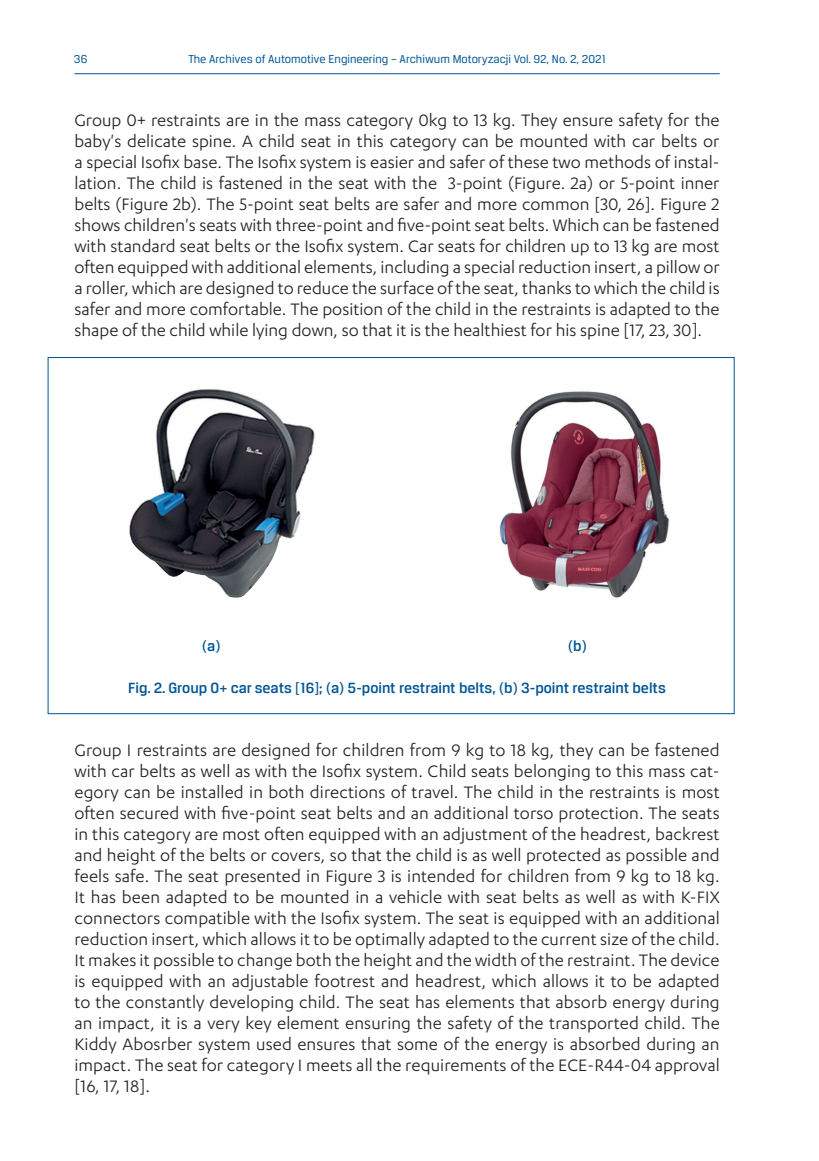
<style>
.page{position:relative;width:819px;height:1161px;background:#fff}
.page>*{position:absolute;margin:0;border:0;box-sizing:border-box;transform-origin:0 0}
.t1{font:19.25px/21px "Karbon";color:#231f20;text-align:justify}
.t2{font:500 15.75px "Breuer Text";color:#005595}
.t3{font:12.25px "Breuer Text";color:#005595}
</style>
<div class="page">
<hr style="left:74px;top:73px;width:645px;height:1px;background:#005595">
<img style="left:129px;top:389px;width:540px;height:209px">
<p class="t3" style="left:74px;top:52px;width:15px">36</p>
<p class="t3" style="left:188px;top:52px;width:419px">The Archives of Automotive Engineering – Archiwum Motoryzacji Vol. 92, No. 2, 2021</p>
<p class="t1" style="left:74px;top:109px;width:646px">Group 0+ restraints are in the mass category 0kg to 13 kg. They ensure safety for the baby's delicate spine. A child seat in this category can be mounted with car belts or a special Isofix base. The Isofix system is easier and safer of these two methods of instal&shy;lation. The child is fastened in the seat with the 3-point (Figure. 2a) or 5-point inner belts (Figure 2b). The 5-point seat belts are safer and more common [30, 26]. Figure 2 shows children's seats with three-point and five-point seat belts. Which can be fastened with standard seat belts or the Isofix system. Car seats for children up to 13 kg are most often equipped with additional elements, including a special reduction insert, a pillow or a roller, which are designed to reduce the surface of the seat, thanks to which the child is safer and more comfortable. The position of the child in the restraints is adapted to the shape of the child while lying down, so that it is the healthiest for his spine [17, 23, 30].</p>
<p class="t2" style="left:202px;top:637px;width:20px">(a)</p>
<p class="t2" style="left:568px;top:637px;width:20px">(b)</p>
<p class="t2" style="left:128px;top:679px;width:539px">Fig. 2. Group 0+ car seats [16]; (a) 5-point restraint belts, (b) 3-point restraint belts</p>
<p class="t1" style="left:74px;top:739px;width:646px">Group I restraints are designed for children from 9 kg to 18 kg, they can be fastened with car belts as well as with the Isofix system. Child seats belonging to this mass cat&shy;egory can be installed in both directions of travel. The child in the restraints is most often secured with five-point seat belts and an additional torso protection. The seats in this category are most often equipped with an adjustment of the headrest, backrest and height of the belts or covers, so that the child is as well protected as possible and feels safe. The seat presented in Figure 3 is intended for children from 9 kg to 18 kg.<br>It has been adapted to be mounted in a vehicle with seat belts as well as with K-FIX connectors compatible with the Isofix system. The seat is equipped with an additional reduction insert, which allows it to be optimally adapted to the current size of the child.<br>It makes it possible to change both the height and the width of the restraint. The device is equipped with an adjustable footrest and headrest, which allows it to be adapted to the constantly developing child. The seat has elements that absorb energy during an impact, it is a very key element ensuring the safety of the transported child. The Kiddy Abosrber system used ensures that some of the energy is absorbed during an impact. The seat for category I meets all the requirements of the ECE-R44-04 approval [16, 17, 18].</p>
</div>
